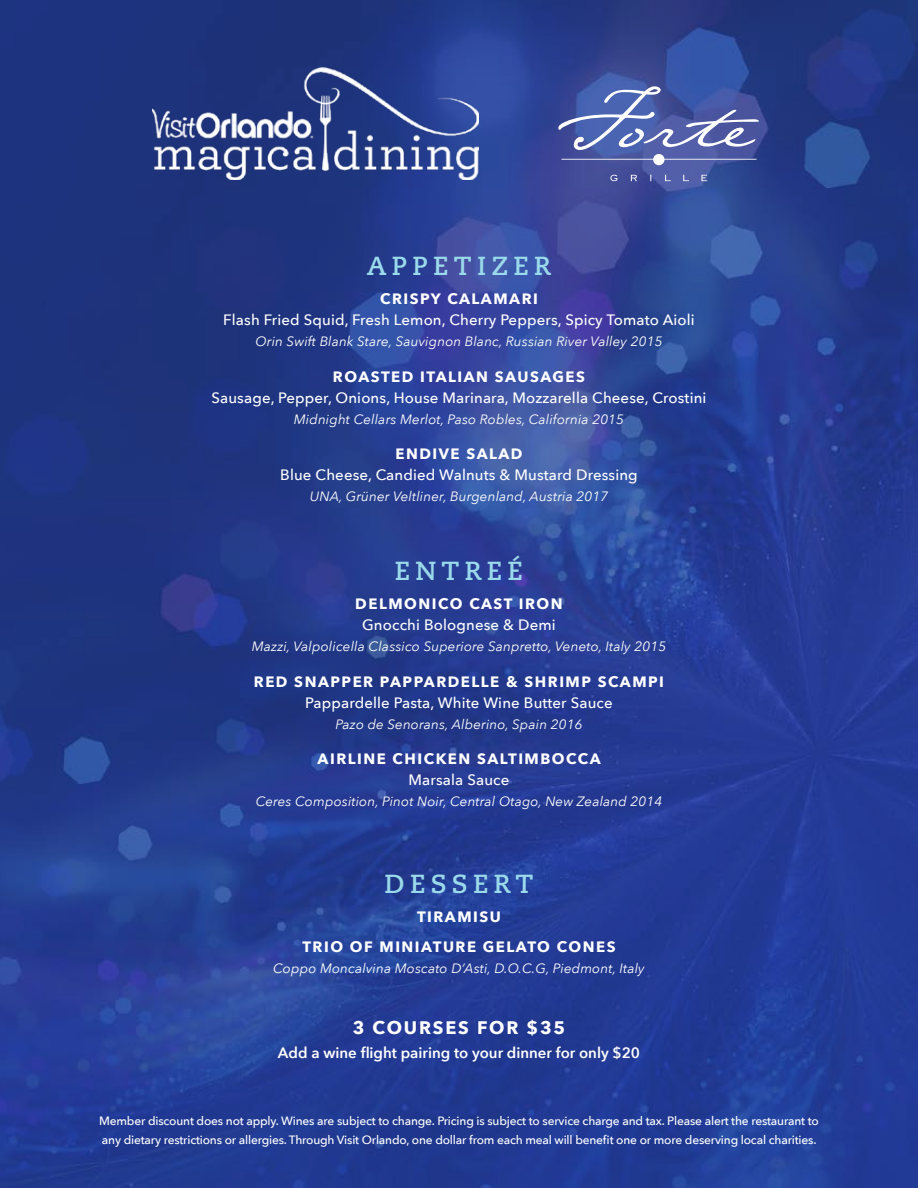
<style>
.page{position:relative;width:918px;height:1188px;background:#fff}
.page>*{position:absolute;margin:0;border:0;box-sizing:border-box;transform-origin:0 0}
.t1{font:700 26.1px "Caecilia";letter-spacing:.2em;color:#9adaeb}
.t2{font:700 18.15px "Avenir Next";letter-spacing:.1em;color:#fff}
.t3{font:500 15px "Avenir Next";letter-spacing:.01em;color:#fff}
.t4{font:700 15px/30px "Avenir Next";letter-spacing:.1em;color:#fff;text-align:center}
.t5{font:600 15px "Avenir Next";color:#fff}
.t6{font:italic 13.5px "Avenir Next";letter-spacing:.01em;color:#fff}
.t7{font:500 12px/18.6px "Avenir Next";letter-spacing:-.015em;color:#fff}
</style>
<div class="page">
<img style="left:0;top:0;width:918px;height:1188px">
<svg style="left:558px;top:86px;width:201px;height:65px;background:#6070b1"></svg>
<div style="left:653px;top:154px;width:12px;height:11px;background:#fff;border-radius:5px"></div>
<svg style="left:610px;top:175px;width:8px;height:6px"></svg>
<svg style="left:631px;top:175px;width:6px;height:6px"></svg>
<svg style="left:650px;top:175px;width:2px;height:6px"></svg>
<svg style="left:665px;top:175px;width:6px;height:6px"></svg>
<svg style="left:683px;top:175px;width:6px;height:6px"></svg>
<svg style="left:701px;top:175px;width:6px;height:6px"></svg>
<img style="left:152px;top:68px;width:327px;height:111px">
<h1 class="t1" style="left:367px;top:250px;width:186px">APPETIZER</h1>
<p class="t4" style="left:380px;top:284px;width:159px">CRISPY CALAMARI</p>
<p class="t3" style="left:223px;top:307px;width:473px">Flash Fried Squid, Fresh Lemon, Cherry Peppers, Spicy Tomato Aioli</p>
<p class="t6" style="left:255px;top:330px;width:409px">Orin Swift Blank Stare, Sauvignon Blanc, Russian River Valley 2015</p>
<p class="t4" style="left:333px;top:361px;width:254px">ROASTED ITALIAN SAUSAGES</p>
<p class="t3" style="left:211px;top:385px;width:497px">Sausage, Pepper, Onions, House Marinara, Mozzarella Cheese, Crostini</p>
<p class="t6" style="left:294px;top:408px;width:332px">Midnight Cellars Merlot, Paso Robles, California 2015</p>
<p class="t4" style="left:395px;top:439px;width:129px">ENDIVE SALAD</p>
<p class="t3" style="left:280px;top:462px;width:359px">Blue Cheese, Candied Walnuts &amp; Mustard Dressing</p>
<p class="t6" style="left:310px;top:485px;width:300px">UNA, Grüner Veltliner, Burgenland, Austria 2017</p>
<h1 class="t1" style="left:395px;top:555px;width:130px">ENTREÉ</h1>
<p class="t4" style="left:355px;top:589px;width:209px">DELMONICO CAST IRON</p>
<p class="t3" style="left:362px;top:612px;width:195px">Gnocchi Bolognese &amp; Demi</p>
<p class="t6" style="left:252px;top:635px;width:416px">Mazzi, Valpolicella Classico Superiore Sanpretto, Veneto, Italy 2015</p>
<p class="t4" style="left:254px;top:666px;width:412px">RED SNAPPER PAPPARDELLE &amp; SHRIMP SCAMPI</p>
<p class="t3" style="left:305px;top:690px;width:309px">Pappardelle Pasta, White Wine Butter Sauce</p>
<p class="t6" style="left:335px;top:713px;width:249px">Pazo de Senorans, Alberino, Spain 2016</p>
<p class="t4" style="left:318px;top:744px;width:285px">AIRLINE CHICKEN SALTIMBOCCA</p>
<p class="t3" style="left:409px;top:767px;width:102px">Marsala Sauce</p>
<p class="t6" style="left:256px;top:790px;width:408px">Ceres Composition, Pinot Noir, Central Otago, New Zealand 2014</p>
<h1 class="t1" style="left:385px;top:868px;width:150px">DESSERT</h1>
<p class="t4" style="left:302px;top:902px;width:315px">TIRAMISU<br>TRIO OF MINIATURE GELATO CONES</p>
<p class="t6" style="left:273px;top:957px;width:373px">Coppo Moncalvina Moscato D’Asti, D.O.C.G, Piedmont, Italy</p>
<h2 class="t2" style="left:353px;top:1012px;width:214px">3 COURSES FOR $35</h2>
<p class="t5" style="left:278px;top:1040px;width:364px">Add a wine flight pairing to your dinner for only $20</p>
<p class="t7" style="left:99px;top:1111px;width:721px">Member discount does not apply. Wines are subject to change. Pricing is subject to service charge and tax. Please alert the restaurant to any dietary restrictions or allergies. Through Visit Orlando, one dollar from each meal will benefit one or more deserving local charities.</p>
</div>
